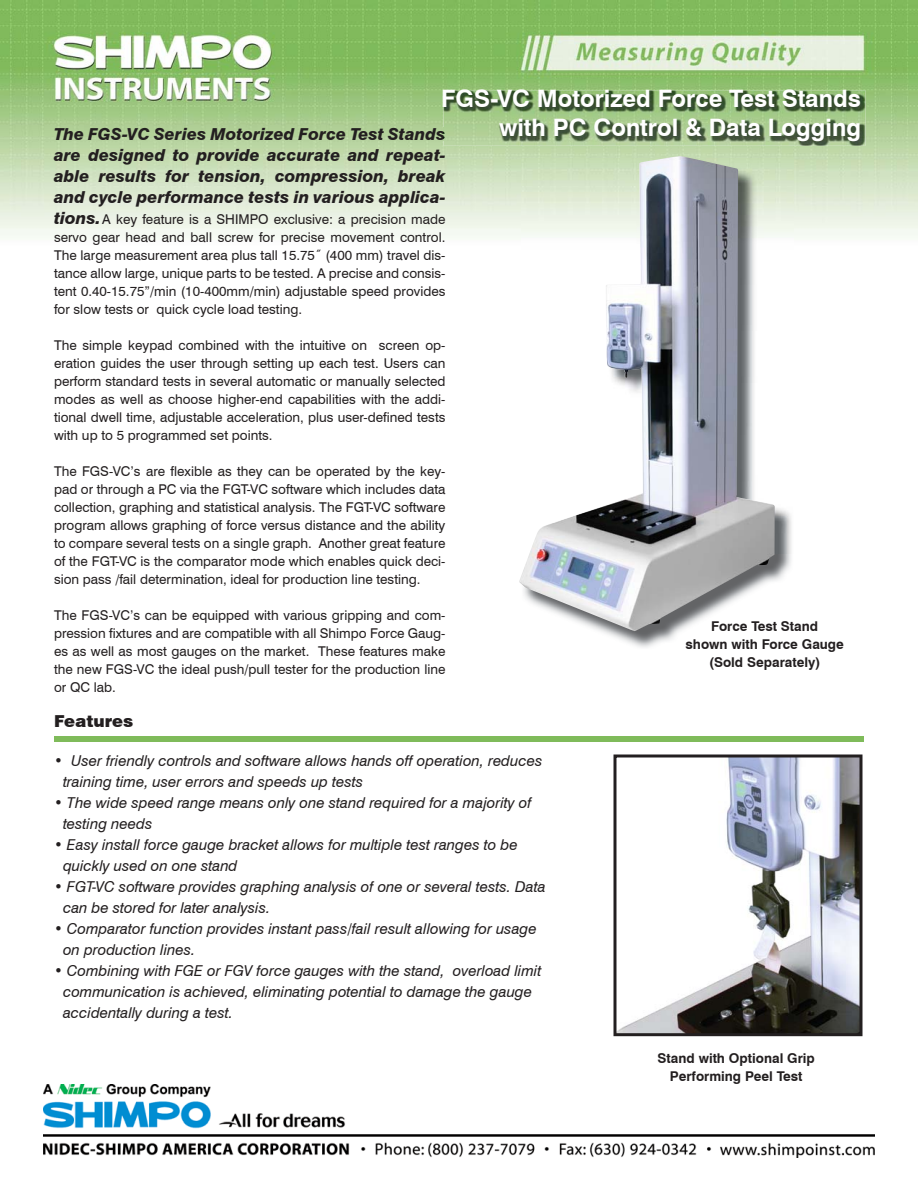
<style>
.page{position:relative;width:918px;height:1188px;background:#fff}
.page>*{position:absolute;margin:0;border:0;box-sizing:border-box;transform-origin:0 0}
.t1{font:700 24px/28.8px "Swiss 721 BT";color:#fff;text-align:right}
.t2{font:italic 800 16.5px/21px "Swiss 721 BT";color:#231f20;text-align:justify}
.t3{font:900 16.5px "Swiss 721 BT";color:#231f20}
.t4{font:italic 15px/21px "Swiss 721 BT";color:#231f20}
.t5{font:13.5px/18px "Swiss 721 BT";color:#231f20;text-align:justify}
.t6{font:700 13.5px/18px "Swiss 721 BT";color:#231f20;text-align:center}
.s1{color:#001501}
.s2{font-weight:800;font-style:italic;font-size:16.5px}
</style>
<div class="page">
<img style="left:0;top:0;width:918px;height:238px">
<img style="left:44px;top:1085px;width:830px;height:73px">
<img style="left:444px;top:90px;width:421px;height:56px">
<svg style="left:444px;top:128px;width:2px;height:12px"></svg>
<div style="left:54px;top:736px;width:810px;height:6px;background:#7fbb5a"></div>
<img style="left:601px;top:158px;width:192px;height:490px">
<img style="left:712px;top:621px;width:81px;height:11px">
<img style="left:686px;top:639px;width:107px;height:9px">
<img style="left:519px;top:156px;width:256px;height:475px">
<svg style="left:614px;top:754px;width:248px;height:282px"></svg>
<h1 class="t1" style="left:441px;top:84px;width:421px">FGS-VC Motorized Force Test Stands with PC Control &amp; Data Logging</h1>
<p class="t2" style="left:54px;top:124px;width:393px">The FGS-VC Series Motorized Force Test Stand<span class="s1">s </span>are designed to provide accurate and repeat&shy;able results for tension, compression, break and cycle performance tests in various applica-</p>
<p class="t5" style="left:54px;top:210px;width:393px"><span class="s2">tions.</span>A key feature is a SHIMPO exclusive: a precision made servo gear head and ball screw for precise movement control.<br>The large measurement area plus tall 15.75˝ (400 mm) travel dis&shy;tance allow large, unique parts to be tested. A precise and consis&shy;tent 0.40-15.75”/min (10-400mm/min) adjustable speed provides for slow tests or quick cycle load testing.</p>
<p class="t5" style="left:54px;top:336px;width:393px">The simple keypad combined with the intuitive on screen op&shy;eration guides the user through setting up each test. Users can perform standard tests in several automatic or manually selected modes as well as choose higher-end capabilities with the addi&shy;tional dwell time, adjustable acceleration, plus user-defined tests with up to 5 programmed set points.</p>
<p class="t5" style="left:54px;top:462px;width:393px">The FGS-VC’s are flexible as they can be operated by the key&shy;pad or through a PC via the FGT-VC software which includes data collection, graphing and statistical analysis. The FGT-VC software program allows graphing of force versus distance and the ability to compare several tests on a single graph. Another great feature of the FGT-VC is the comparator mode which enables quick deci&shy;sion pass /fail determination, ideal for production line testing.</p>
<p class="t5" style="left:54px;top:606px;width:393px">The FGS-VC’s can be equipped with various gripping and com&shy;pression fixtures and are compatible with all Shimpo Force Gaug&shy;es as well as most gauges on the market. These features make the new FGS-VC the ideal push/pull tester for the production line or QC lab.</p>
<p class="t6" style="left:686px;top:617px;width:160px">Force Test Stand<br>shown with Force Gauge (Sold Separately)</p>
<p class="t3" style="left:54px;top:711px;width:81px">Features</p>
<p class="t4" style="left:63px;top:750px;width:481px;text-indent:-9px">• User friendly controls and software allows hands off operation, reduces training time, user errors and speeds up tests</p>
<p class="t4" style="left:63px;top:792px;width:470px;text-indent:-9px">• The wide speed range means only one stand required for a majority of testing needs</p>
<p class="t4" style="left:63px;top:834px;width:456px;text-indent:-9px">• Easy install force gauge bracket allows for multiple test ranges to be quickly used on one stand</p>
<p class="t4" style="left:63px;top:876px;width:484px;text-indent:-9px">• FGT-VC software provides graphing analysis of one or several tests. Data can be stored for later analysis.</p>
<p class="t4" style="left:63px;top:918px;width:475px;text-indent:-9px">• Comparator function provides instant pass/fail result allowing for usage on production lines.</p>
<p class="t4" style="left:63px;top:960px;width:480px;text-indent:-9px">• Combining with FGE or FGV force gauges with the stand, overload limit communication is achieved, eliminating potential to damage the gauge accidentally during a test.</p>
<p class="t6" style="left:658px;top:1049px;width:159px">Stand with Optional Grip<br>Performing Peel Test</p>
</div>
